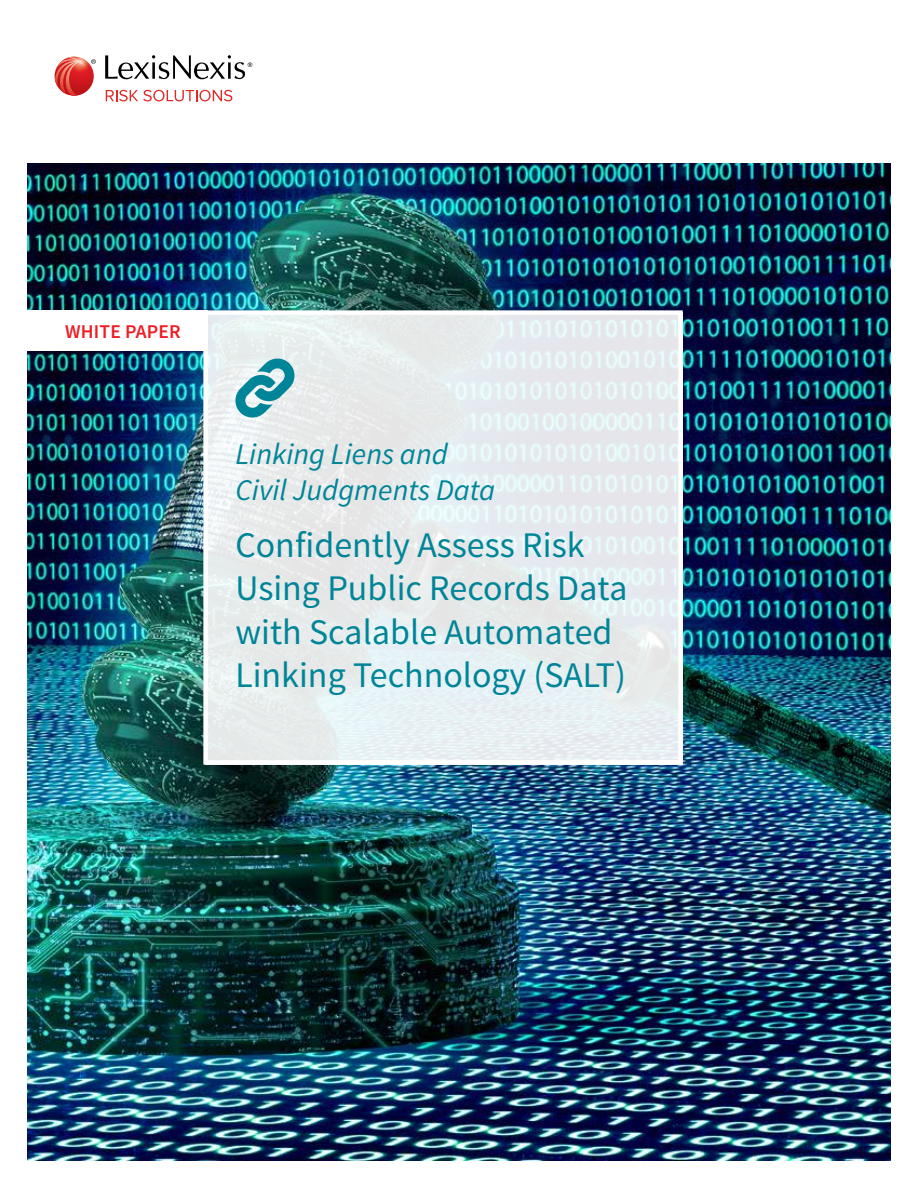
<style>
.page{position:relative;width:918px;height:1188px;background:#fff}
.page>*{position:absolute;margin:0;border:0;box-sizing:border-box;transform-origin:0 0}
.t1{font:36px/43.2px "Source Sans Pro";color:#008598}
.t2{font:italic 30px/36px "Source Sans Pro";color:#008598}
.t3{font:600 19.5px "Source Sans Pro";letter-spacing:.01em;color:#ed1d24}
</style>
<div class="page">
<img style="left:28px;top:163px;width:862px;height:998px">
<svg style="left:208px;top:315px;width:470px;height:445px;background:#e7ecee"></svg>
<svg style="left:234px;top:357px;width:62px;height:62px"></svg>
<div style="left:0;top:310px;width:208px;height:41px;background:#fff"></div>
<svg style="left:106px;top:90px;width:126px;height:11px"></svg>
<svg style="left:105px;top:55px;width:147px;height:24px"></svg>
<svg style="left:55px;top:57px;width:41px;height:39px"></svg>
<p class="t3" style="left:65px;top:319px;width:117px">WHITE PAPER</p>
<p class="t2" style="left:235px;top:436px;width:261px">Linking Liens and<br>Civil Judgments Data</p>
<p class="t1" style="left:235px;top:524px;width:394px">Confidently Assess Risk<br>Using Public Records Data with Scalable Automated<br>Linking Technology (SALT)</p>
</div>
